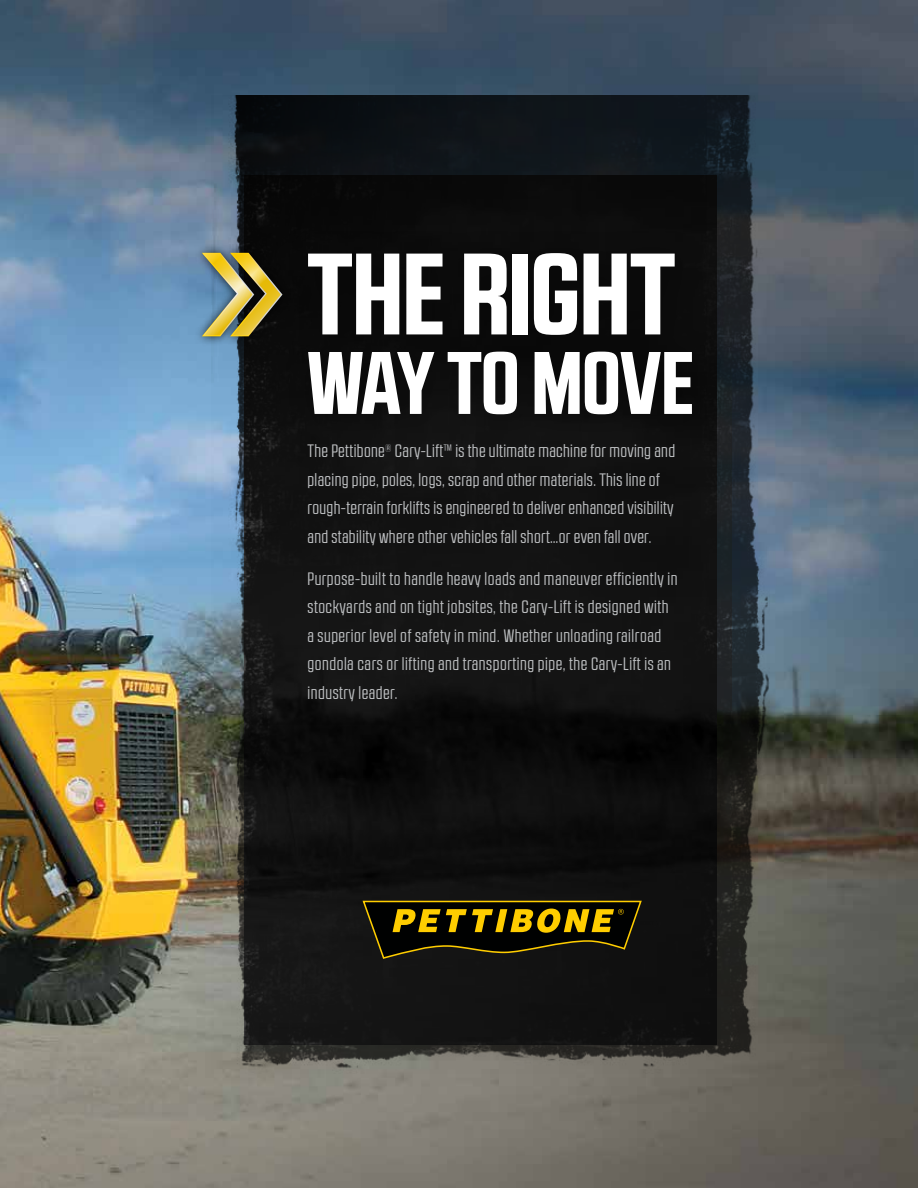
<style>
.page{position:relative;width:918px;height:1188px;background:#fff}
.page>*{position:absolute;margin:0;border:0;box-sizing:border-box;transform-origin:0 0}
.t1{font:700 115.5px "RB No 2.1 a";color:#fff}
.t2{font:700 88.5px "RB No 2.1 a";letter-spacing:-.005em;color:#fff}
.t3{font:18px/28.5px "RB No 2.1 a";letter-spacing:.02em;color:#bcbec0}
</style>
<div class="page">
<img style="left:0;top:0;width:918px;height:1188px">
<img style="left:212px;top:96px;width:558px;height:978px">
<svg style="left:363px;top:901px;width:279px;height:58px;background:#3d3204"></svg>
<div style="left:194px;top:243px;width:97px;height:103px;background:#000;opacity:.75"></div>
<img style="left:200px;top:252px;width:83px;height:85px">
<div style="left:284px;top:228px;width:442px;height:221px;background:#0b0b0b"></div>
<h1 class="t1" style="left:308px;top:226px;width:369px">THE RIGHT</h1>
<h2 class="t2" style="left:308px;top:331px;width:388px">WAY TO MOVE</h2>
<p class="t3" style="left:308px;top:437px;width:369px">The Pettibone® Cary-Lift™ is the ultimate machine for moving and placing pipe, poles, logs, scrap and other materials. This line of rough-terrain forklifts is engineered to deliver enhanced visibility and stability where other vehicles fall short…or even fall over.</p>
<p class="t3" style="left:308px;top:564px;width:372px">Purpose-built to handle heavy loads and maneuver efficiently in stockyards and on tight jobsites, the Cary-Lift is designed with a superior level of safety in mind. Whether unloading railroad gondola cars or lifting and transporting pipe, the Cary-Lift is an industry leader.</p>
</div>
